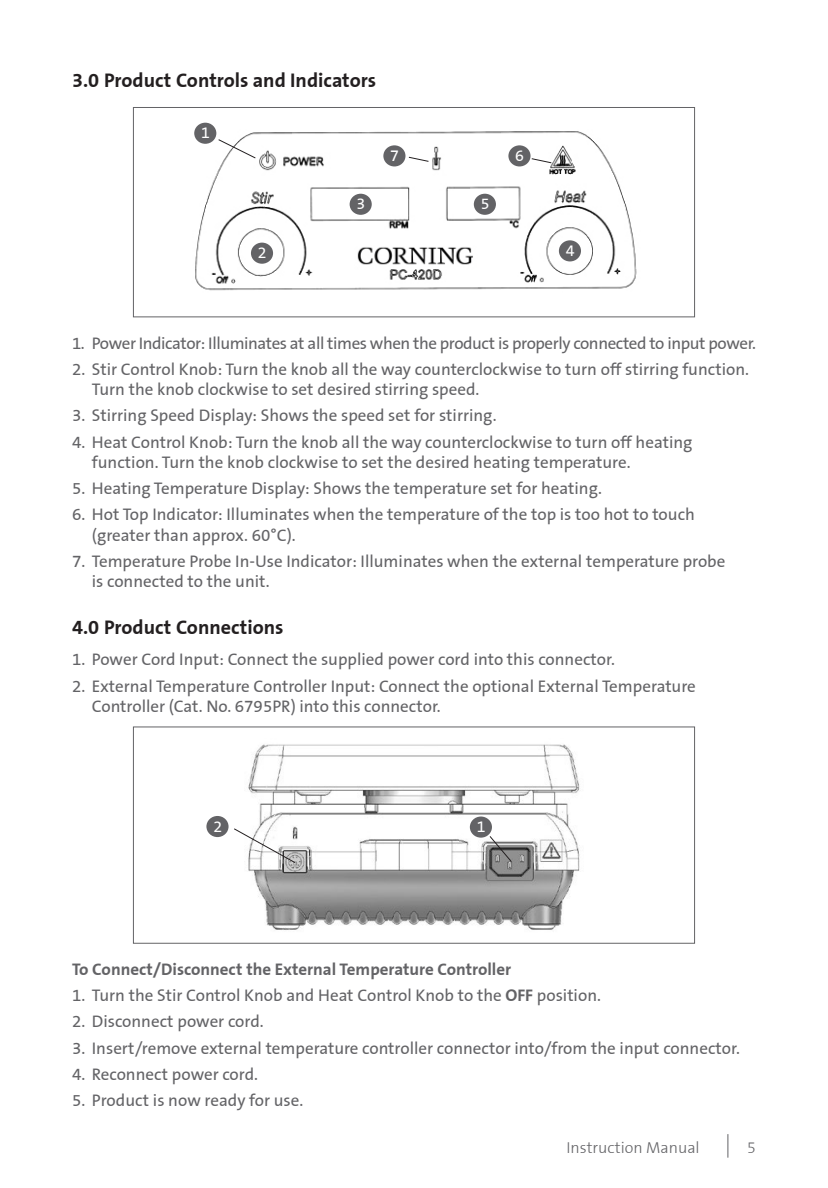
<style>
.page{position:relative;width:828px;height:1188px;background:#fff}
.page>*{position:absolute;margin:0;border:0;box-sizing:border-box;transform-origin:0 0}
.A_Head{font:700 20px "Corning Sans";color:#231f20}
.t1{font:17px/20.4px "Corning Sans";color:#636366}
.t2{font:17px "Corning Sans";letter-spacing:-.025em;color:#636366}
.t3{font:700 17px "Corning Sans";color:#636366}
.t4{font:300 16px "Corning Sans";color:#636366}
.Smart_TOC{font:16px "Corning Sans";color:#fff}
.s1{font-weight:700}
</style>
<div class="page">
<svg style="left:727px;top:1134px;width:1px;height:23px"></svg>
<img style="left:194px;top:122px;width:443px;height:169px">
<div style="left:133px;top:107px;width:562px;height:210px;border:1px solid #636366"></div>
<div style="left:194px;top:123px;width:22px;height:21px;background:#636366;border-radius:50%"></div>
<div style="left:251px;top:243px;width:22px;height:21px;background:#636366;border-radius:50%"></div>
<div style="left:350px;top:194px;width:22px;height:21px;background:#636366;border-radius:50%"></div>
<div style="left:474px;top:194px;width:22px;height:21px;background:#636366;border-radius:50%"></div>
<div style="left:559px;top:240px;width:22px;height:21px;background:#636366;border-radius:50%"></div>
<div style="left:508px;top:145px;width:22px;height:21px;background:#636366;border-radius:50%"></div>
<div style="left:383px;top:145px;width:22px;height:21px;background:#636366;border-radius:50%"></div>
<svg style="left:218px;top:139px;width:38px;height:20px"></svg>
<svg style="left:408px;top:157px;width:21px;height:5px"></svg>
<svg style="left:531px;top:158px;width:21px;height:5px"></svg>
<img style="left:248px;top:744px;width:332px;height:186px">
<div style="left:470px;top:816px;width:22px;height:21px;background:#636366;border-radius:50%"></div>
<svg style="left:489px;top:835px;width:23px;height:27px"></svg>
<div style="left:206px;top:816px;width:22px;height:21px;background:#636366;border-radius:50%"></div>
<svg style="left:234px;top:828px;width:62px;height:35px"></svg>
<p class="A_Head" style="left:72px;top:68px;width:306px">3.0 Product Controls and Indicators</p>
<p class="Smart_TOC" style="left:201px;top:123px;width:10px">1</p>
<p class="Smart_TOC" style="left:258px;top:243px;width:10px">2</p>
<p class="Smart_TOC" style="left:390px;top:146px;width:10px">7</p>
<p class="Smart_TOC" style="left:515px;top:146px;width:10px">6</p>
<p class="Smart_TOC" style="left:356px;top:195px;width:10px">3</p>
<p class="Smart_TOC" style="left:481px;top:195px;width:10px">5</p>
<p class="Smart_TOC" style="left:566px;top:241px;width:10px">4</p>
<p class="t2" style="left:72px;top:333px;width:685px">1. Power Indicator: Illuminates at all times when the product is properly connected to input power.</p>
<p class="t1" style="left:92px;top:359px;width:658px;text-indent:-20px">2. Stir Control Knob: Turn the knob all the way counterclockwise to turn off stirring function.<br>Turn the knob clockwise to set desired stirring speed.</p>
<p class="t1" style="left:72px;top:406px;width:426px">3. Stirring Speed Display: Shows the speed set for stirring.</p>
<p class="t1" style="left:92px;top:432px;width:602px;text-indent:-20px">4. Heat Control Knob: Turn the knob all the way counterclockwise to turn off heating function. Turn the knob clockwise to set the desired heating temperature.</p>
<p class="t1" style="left:72px;top:478px;width:531px">5. Heating Temperature Display: Shows the temperature set for heating.</p>
<p class="t1" style="left:92px;top:504px;width:604px;text-indent:-20px">6. Hot Top Indicator: Illuminates when the temperature of the top is too hot to touch (greater than approx. 60°C).</p>
<p class="t1" style="left:92px;top:551px;width:635px;text-indent:-20px">7. Temperature Probe In-Use Indicator: Illuminates when the external temperature probe is connected to the unit.</p>
<p class="A_Head" style="left:72px;top:615px;width:213px">4.0 Product Connections</p>
<p class="t1" style="left:72px;top:649px;width:544px">1. Power Cord Input: Connect the supplied power cord into this connector.</p>
<p class="t1" style="left:92px;top:675px;width:605px;text-indent:-20px">2. External Temperature Controller Input: Connect the optional External Temperature<br>Controller (Cat. No. 6795PR) into this connector.</p>
<p class="Smart_TOC" style="left:213px;top:817px;width:10px">2</p>
<p class="Smart_TOC" style="left:477px;top:817px;width:10px">1</p>
<p class="t3" style="left:72px;top:959px;width:441px">To Connect/Disconnect the External Temperature Controller</p>
<p class="t1" style="left:72px;top:985px;width:530px">1. Turn the Stir Control Knob and Heat Control Knob to the <span class="s1">OFF</span> position.</p>
<p class="t1" style="left:72px;top:1011px;width:193px">2. Disconnect power cord.</p>
<p class="t1" style="left:72px;top:1037px;width:669px">3. Insert/remove external temperature controller connector into/from the input connector.</p>
<p class="t1" style="left:72px;top:1063px;width:188px">4. Reconnect power cord.</p>
<p class="t1" style="left:72px;top:1090px;width:233px">5. Product is now ready for use.</p>
<p class="t4" style="left:566px;top:1138px;width:135px">Instruction Manual</p>
<p class="t4" style="left:747px;top:1138px;width:10px">5</p>
</div>
